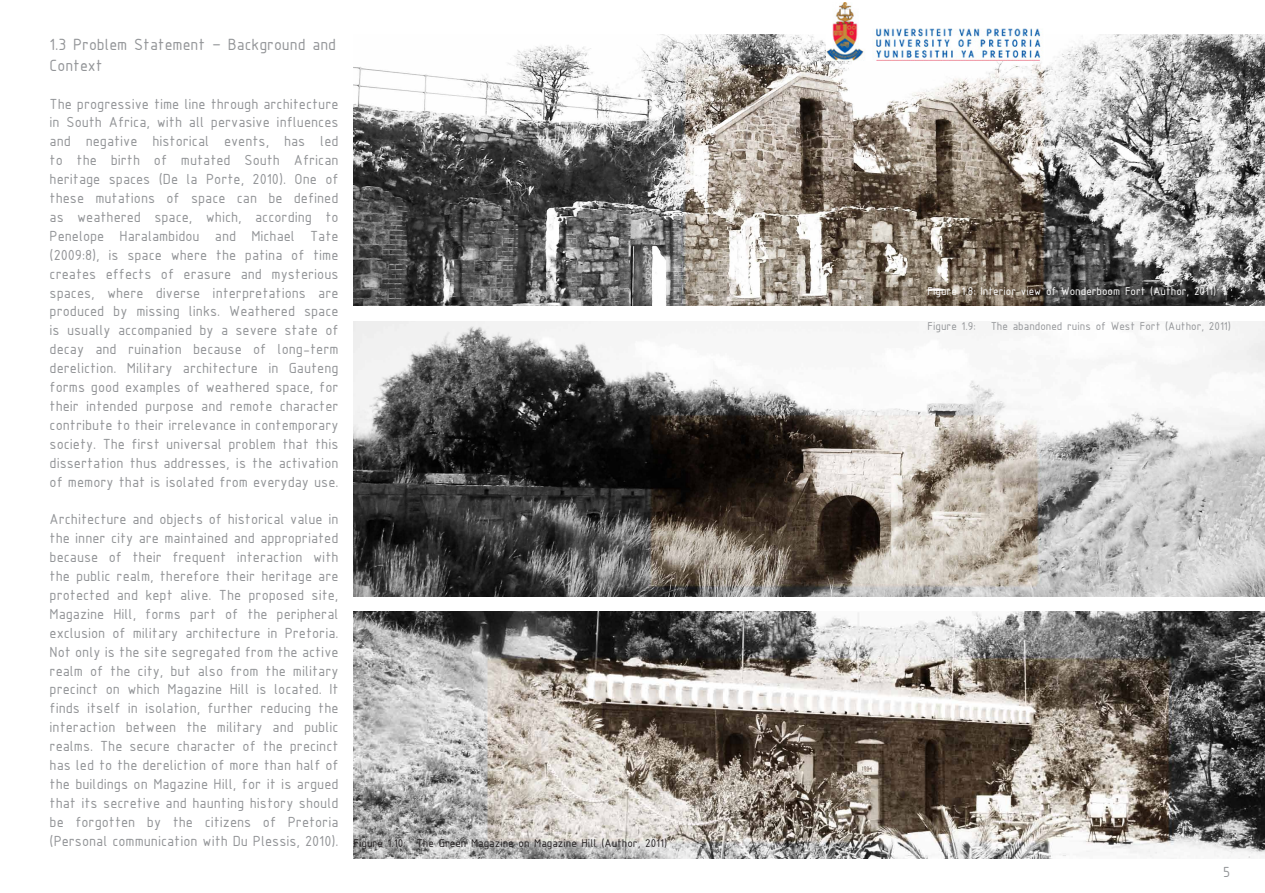
<style>
.page{position:relative;width:1265px;height:893px;background:#fff}
.page>*{position:absolute;margin:0;border:0;box-sizing:border-box;transform-origin:0 0}
.Sub_Heading{font:17.5px/21px "ISOCPEUR";color:#939598}
.Main_paragraph_style{font:15.75px/18.9px "ISOCPEUR";color:#939598;text-align:justify}
.Figure_black{font:12.25px "ISOCPEUR";color:#231f20}
.Figures_white{font:12.25px "ISOCPEUR";color:#fff}
.Figures{font:12.25px "ISOCPEUR";color:#939598}
</style>
<div class="page">
<img style="left:354px;top:322px;width:911px;height:274px">
<img style="left:354px;top:35px;width:911px;height:270px">
<img style="left:354px;top:612px;width:911px;height:246px">
<img style="left:826px;top:3px;width:219px;height:58px">
<p class="Sub_Heading" style="left:50px;top:33px;width:288px">1.3 Problem Statement – Background and<br>Context</p>
<p class="Main_paragraph_style" style="left:50px;top:93px;width:290px">The progressive time line through architecture in South Africa, with all pervasive influences and negative historical events, has led to the birth of mutated South African heritage spaces (De la Porte, 2010). One of these mutations of space can be defined as weathered space, which, according to Penelope Haralambidou and Michael Tate (2009:8), is space where the patina of time creates effects of erasure and mysterious spaces, where diverse interpretations are produced by missing links. Weathered space is usually accompanied by a severe state of decay and ruination because of long-term dereliction. Military architecture in Gauteng forms good examples of weathered space, for their intended purpose and remote character contribute to their irrelevance in contemporary society. The first universal problem that this dissertation thus addresses, is the activation of memory that is isolated from everyday use.</p>
<p class="Main_paragraph_style" style="left:50px;top:509px;width:290px">Architecture and objects of historical value in the inner city are maintained and appropriated because of their frequent interaction with the public realm, therefore their heritage are protected and kept alive. The proposed site, Magazine Hill, forms part of the peripheral exclusion of military architecture in Pretoria.<br>Not only is the site segregated from the active realm of the city, but also from the military precinct on which Magazine Hill is located. It finds itself in isolation, further reducing the interaction between the military and public realms. The secure character of the precinct has led to the dereliction of more than half of the buildings on Magazine Hill, for it is argued that its secretive and haunting history should be forgotten by the citizens of Pretoria (Personal communication with Du Plessis, 2010).</p>
<p class="Figure_black" style="left:354px;top:835px;width:315px">Figure 1.10: The Green Magazine on Magazine Hill (Author, 2011)</p>
<p class="Figures_white" style="left:928px;top:283px;width:290px">Figure 1.8: Interior view of Wonderboom Fort (Author, 2011)</p>
<p class="Figures" style="left:928px;top:318px;width:305px">Figure 1.9: The abandoned ruins of West Fort (Author, 2011)</p>
<p class="Main_paragraph_style" style="left:1223px;top:862px;width:9px">5</p>
</div>
